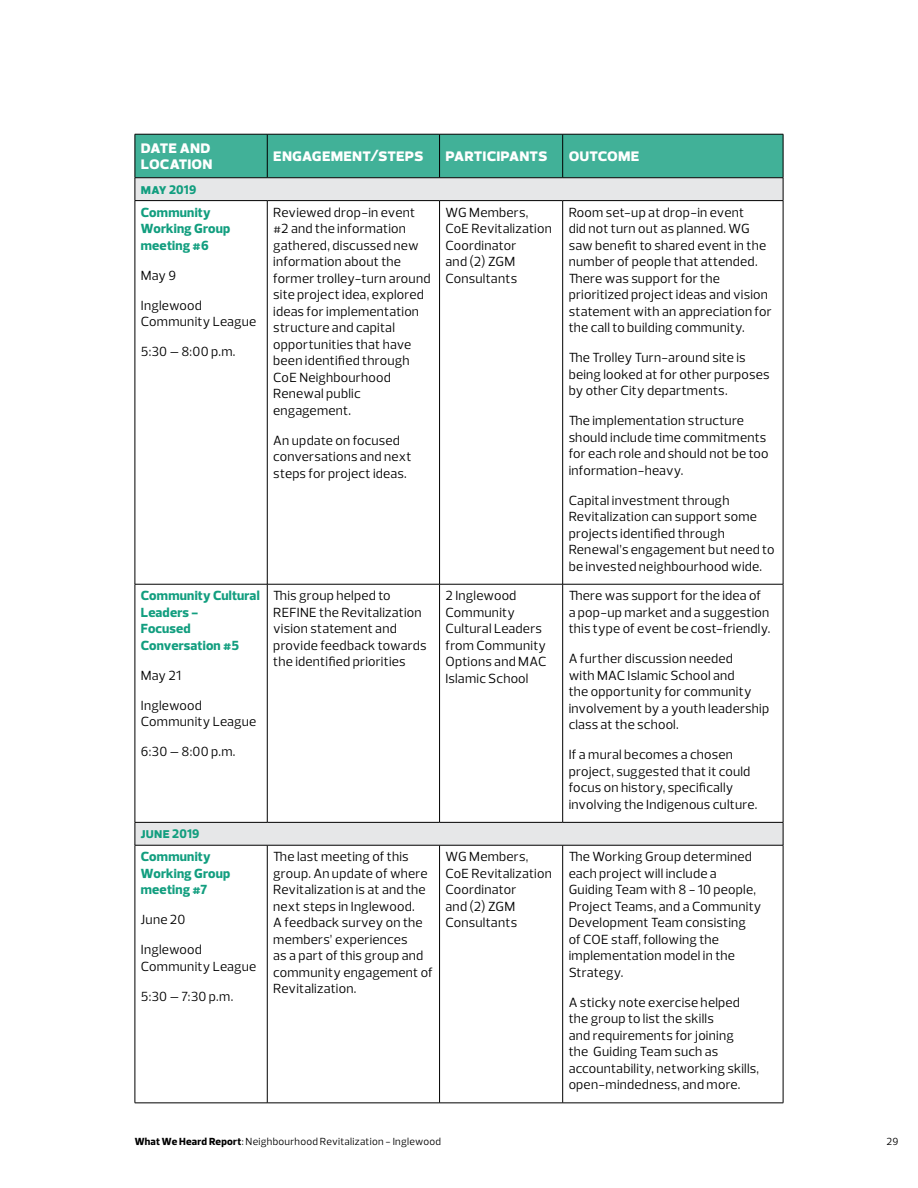
<style>
.page{position:relative;width:918px;height:1188px;background:#fff}
.page>*{position:absolute;margin:0;border:0;box-sizing:border-box;transform-origin:0 0}
.t1{font:800 16.5px/16.5px "Prelo";letter-spacing:.005em;color:#fff}
.t2{font:13.5px/16.5px "Prelo";letter-spacing:.015em;color:#000}
.t3{font:800 13.5px/16.5px "Prelo";letter-spacing:.01em;color:#129e7f}
.t4{font:800 12.75px "Prelo";color:#129e7f}
.t5{font:10.5px "Prelo";letter-spacing:.025em;color:#000}
.s1{font-size:13.5px}
.s2{font-size:12.75px}
.s3{font-weight:800}
</style>
<div class="page">
<svg style="left:136px;top:201px;width:647px;height:644px"></svg>
<hr style="left:135px;top:200px;width:132px;height:1px;background:#000">
<hr style="left:267px;top:200px;width:173px;height:1px;background:#000">
<hr style="left:440px;top:200px;width:123px;height:1px;background:#000">
<hr style="left:563px;top:200px;width:220px;height:1px;background:#000">
<hr style="left:135px;top:584px;width:132px;height:1px;background:#000">
<hr style="left:267px;top:584px;width:173px;height:1px;background:#000">
<hr style="left:440px;top:584px;width:123px;height:1px;background:#000">
<hr style="left:563px;top:584px;width:220px;height:1px;background:#000">
<hr style="left:135px;top:845px;width:132px;height:1px;background:#000">
<hr style="left:267px;top:845px;width:173px;height:1px;background:#000">
<hr style="left:440px;top:845px;width:123px;height:1px;background:#000">
<hr style="left:563px;top:845px;width:220px;height:1px;background:#000">
<hr style="left:135px;top:201px;width:1px;height:383px;background:#000">
<hr style="left:267px;top:201px;width:1px;height:383px;background:#000">
<hr style="left:439px;top:201px;width:1px;height:383px;background:#000">
<hr style="left:562px;top:201px;width:1px;height:383px;background:#000">
<hr style="left:783px;top:201px;width:1px;height:383px;background:#000">
<hr style="left:135px;top:584px;width:1px;height:238px;background:#000">
<hr style="left:267px;top:584px;width:1px;height:238px;background:#000">
<hr style="left:439px;top:584px;width:1px;height:238px;background:#000">
<hr style="left:562px;top:584px;width:1px;height:238px;background:#000">
<hr style="left:783px;top:584px;width:1px;height:238px;background:#000">
<hr style="left:135px;top:845px;width:1px;height:258px;background:#000">
<hr style="left:267px;top:845px;width:1px;height:258px;background:#000">
<hr style="left:439px;top:845px;width:1px;height:258px;background:#000">
<hr style="left:562px;top:845px;width:1px;height:258px;background:#000">
<hr style="left:783px;top:845px;width:1px;height:258px;background:#000">
<hr style="left:135px;top:1103px;width:132px;height:1px;background:#000">
<hr style="left:267px;top:1103px;width:173px;height:1px;background:#000">
<hr style="left:440px;top:1103px;width:123px;height:1px;background:#000">
<hr style="left:563px;top:1103px;width:220px;height:1px;background:#000">
<svg style="left:135px;top:135px;width:649px;height:65px;background:#77bfaf"></svg>
<hr style="left:135px;top:822px;width:132px;height:1px;background:#000">
<svg style="left:135px;top:823px;width:1px;height:22px"></svg>
<hr style="left:267px;top:822px;width:173px;height:1px;background:#000">
<hr style="left:440px;top:822px;width:123px;height:1px;background:#000">
<hr style="left:563px;top:822px;width:220px;height:1px;background:#000">
<svg style="left:783px;top:823px;width:1px;height:22px"></svg>
<hr style="left:135px;top:134px;width:132px;height:1px;background:#000">
<hr style="left:135px;top:134px;width:1px;height:44px;background:#000">
<hr style="left:267px;top:134px;width:173px;height:1px;background:#000">
<hr style="left:440px;top:134px;width:123px;height:1px;background:#000">
<hr style="left:563px;top:134px;width:220px;height:1px;background:#000">
<hr style="left:783px;top:134px;width:1px;height:44px;background:#000">
<p class="t1" style="left:141px;top:139px;width:73px">date and location</p>
<p class="t1" style="left:273px;top:147px;width:152px">engagement/steps</p>
<p class="t1" style="left:446px;top:147px;width:103px">participants</p>
<p class="t1" style="left:569px;top:147px;width:72px">outcome</p>
<p class="t4" style="left:141px;top:182px;width:57px"><span class="s1">may</span> 2019</p>
<p class="t3" style="left:141px;top:204px;width:91px">Community<br>Working Group meeting #6</p>
<p class="t2" style="left:141px;top:267px;width:37px">May 9</p>
<p class="t2" style="left:141px;top:297px;width:117px">Inglewood<br>Community League</p>
<p class="t2" style="left:141px;top:344px;width:96px">5:30 – 8:00 p.m.</p>
<p class="t2" style="left:446px;top:204px;width:108px">WG Members,<br>CoE Revitalization<br>Coordinator<br>and (2) ZGM<br>Consultants</p>
<p class="t2" style="left:569px;top:204px;width:205px">Room set-up at drop-in event<br>did not turn out as planned. WG saw benefit to shared event in the number of people that attended.<br>There was support for the prioritized project ideas and vision statement with an appreciation for the call to building community.</p>
<p class="t2" style="left:569px;top:349px;width:202px">The Trolley Turn-around site is being looked at for other purposes by other City departments.</p>
<p class="t2" style="left:569px;top:412px;width:201px">The implementation structure should include time commitments for each role and should not be too information-heavy.</p>
<p class="t2" style="left:569px;top:492px;width:207px">Capital investment through<br>Revitalization can support some projects identified through<br>Renewal’s engagement but need to be invested neighbourhood wide.</p>
<p class="t2" style="left:273px;top:204px;width:159px">Reviewed drop-in event #2 and the information gathered, discussed new information about the former trolley-turn around site project idea, explored ideas for implementation structure and capital opportunities that have been identified through<br>CoE Neighbourhood<br>Renewal public engagement.</p>
<p class="t2" style="left:273px;top:432px;width:140px">An update on focused conversations and next steps for project ideas.</p>
<p class="t3" style="left:141px;top:588px;width:120px">Community Cultural<br>Leaders -<br>Focused<br>Conversation #5</p>
<p class="t2" style="left:141px;top:667px;width:42px">May 21</p>
<p class="t2" style="left:141px;top:697px;width:117px">Inglewood<br>Community League</p>
<p class="t2" style="left:141px;top:743px;width:96px">6:30 – 8:00 p.m.</p>
<p class="t3" style="left:141px;top:822px;width:71px;line-height:23.1px">june <span class="s2">2019<br></span>Community</p>
<p class="t3" style="left:141px;top:865px;width:91px">Working Group meeting #7</p>
<p class="t2" style="left:141px;top:912px;width:46px">June 20</p>
<p class="t2" style="left:141px;top:942px;width:117px">Inglewood<br>Community League</p>
<p class="t2" style="left:141px;top:988px;width:94px">5:30 – 7:30 p.m.</p>
<p class="t2" style="left:273px;top:587px;width:155px">This group helped to<br>REFINE the Revitalization vision statement and provide feedback towards the identified priorities</p>
<p class="t2" style="left:446px;top:587px;width:102px">2 Inglewood<br>Community<br>Cultural Leaders from Community<br>Options and MAC<br>Islamic School</p>
<p class="t2" style="left:569px;top:587px;width:203px">There was support for the idea of a pop-up market and a suggestion this type of event be cost-friendly.</p>
<p class="t2" style="left:569px;top:650px;width:202px">A further discussion needed<br>with MAC Islamic School and<br>the opportunity for community involvement by a youth leadership class at the school.</p>
<p class="t2" style="left:569px;top:746px;width:190px">If a mural becomes a chosen project, suggested that it could focus on history, specifically involving the Indigenous culture.</p>
<p class="t2" style="left:273px;top:849px;width:161px">The last meeting of this group. An update of where<br>Revitalization is at and the next steps in Inglewood.<br>A feedback survey on the members’ experiences<br>as a part of this group and community engagement of<br>Revitalization.</p>
<p class="t2" style="left:446px;top:849px;width:108px">WG Members,<br>CoE Revitalization<br>Coordinator<br>and (2) ZGM<br>Consultants</p>
<p class="t2" style="left:569px;top:849px;width:194px">The Working Group determined each project will include a<br>Guiding Team with 8 - 10 people,<br>Project Teams, and a Community<br>Development Team consisting of COE staff, following the implementation model in the<br>Strategy.</p>
<p class="t2" style="left:569px;top:994px;width:192px">A sticky note exercise helped the group to list the skills<br>and requirements for joining<br>the Guiding Team such as accountability, networking skills, open-mindedness, and more.</p>
<p class="t5" style="left:135px;top:1135px;width:308px"><span class="s3">What We Heard Report</span>: Neighbourhood Revitalization - Inglewood</p>
<p class="t5" style="left:886px;top:1135px;width:13px">29</p>
</div>
